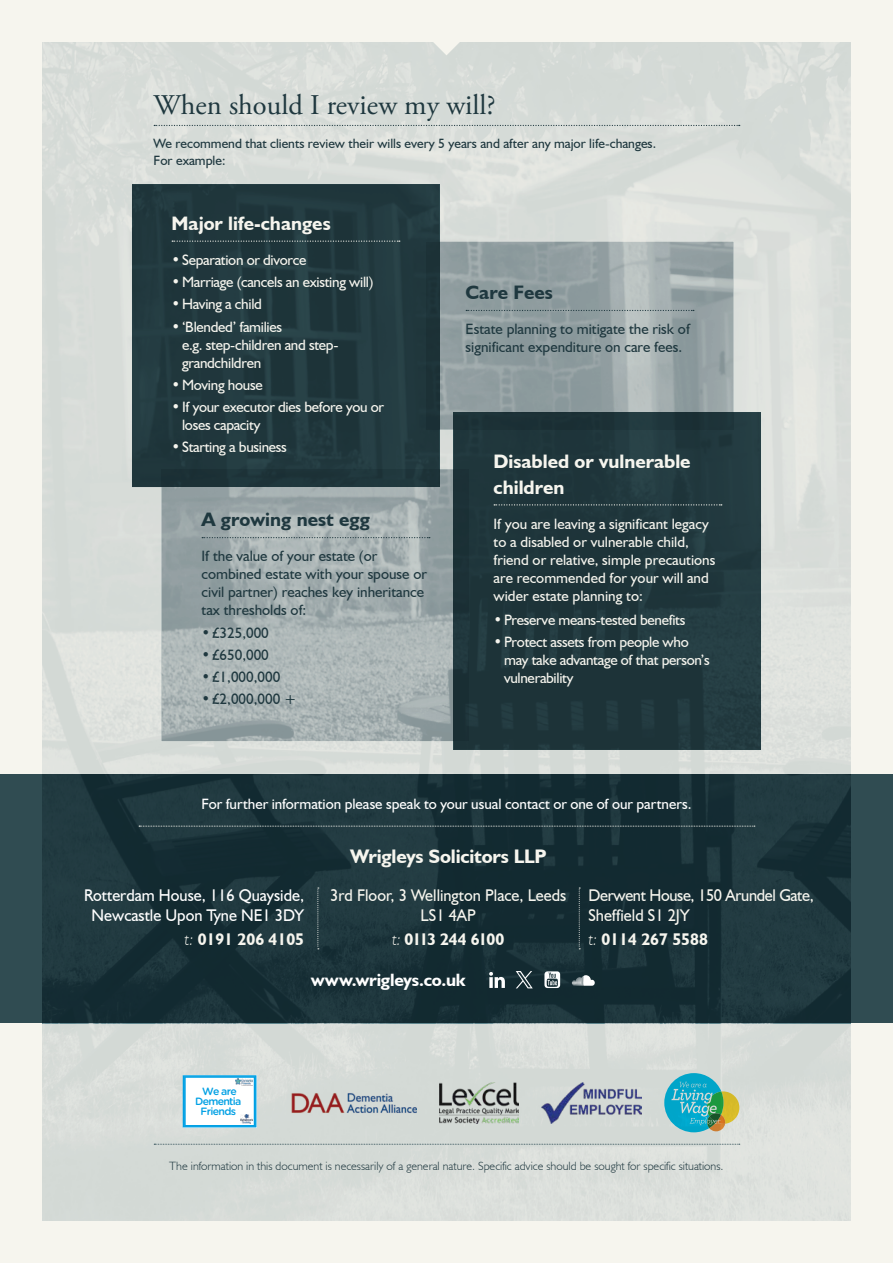
<style>
.page{position:relative;width:893px;height:1263px;background:#f6f5ee}
.page>*{position:absolute;margin:0;border:0;box-sizing:border-box;transform-origin:0 0}
.t1{font:28.5px "Adobe Garamond Pro";color:#1f383f}
.t2{font:700 19.65px "Humanist 521 BT";letter-spacing:-.01em;color:#f6f5ee}
.t3{font:700 19.5px/25.5px "Humanist 521 BT";color:#f6f5ee}
.t4{font:700 19.5px "Humanist 521 BT";color:#1f383f}
.t5{font:700 17.85px "Humanist 521 BT";letter-spacing:-.01em;color:#fff}
.t6{font:16.95px/20.4px "Humanist 521 BT";color:#fff;text-align:center;scale:.96 1}
.t7{font:16.95px/20.4px "Humanist 521 BT";letter-spacing:-.02em;color:#f6f5ee;scale:.96 1}
.t8{font:16.95px/20.4px "Humanist 521 BT";color:#f6f5ee;text-align:center;scale:.96 1}
.t9{font:700 16.95px "Humanist 521 BT";color:#f6f5ee;scale:.96 1}
.t10{font:700 16.95px "Humanist 521 BT";letter-spacing:-.055em;color:#f6f5ee;scale:.96 1}
.t11{font:15px/18px "Humanist 521 BT";letter-spacing:-.02em;color:#f6f5ee}
.t12{font:15px/18px "Humanist 521 BT";color:#1f383f}
.t13{font:15px/18px "Humanist 521 BT";color:#f6f5ee}
.t14{font:15px "Humanist 521 BT";color:#fff}
.t15{font:13.5px/16.5px "Humanist 521 BT";color:#1f383f}
.t16{font:300 12px "Humanist 521 BT";color:#1f383f}
.t17{font:500 10.5px/9.8px "Gotham Rounded";letter-spacing:-.065em;color:#00a0e4;text-align:center}
.s1{font-weight:300;font-style:italic}
</style>
<div class="page">
<img style="left:43px;top:43px;width:807px;height:1177px">
<svg style="left:428px;top:42px;width:37px;height:13px"></svg>
<div style="left:0;top:775px;width:893px;height:248px;background:#325058"></div>
<img style="left:43px;top:775px;width:807px;height:248px">
<svg style="left:154px;top:125px;width:586px;height:1px"></svg>
<svg style="left:154px;top:1144px;width:586px;height:1px"></svg>
<img style="left:132px;top:184px;width:629px;height:566px">
<svg style="left:494px;top:504px;width:228px;height:1px"></svg>
<svg style="left:172px;top:241px;width:228px;height:1px"></svg>
<svg style="left:466px;top:310px;width:228px;height:1px"></svg>
<svg style="left:202px;top:537px;width:228px;height:1px"></svg>
<svg style="left:139px;top:826px;width:616px;height:1px"></svg>
<img style="left:290px;top:1090px;width:127px;height:25px">
<svg style="left:664px;top:1073px;width:75px;height:59px;background:#66b6af"></svg>
<img style="left:439px;top:1082px;width:80px;height:41px">
<img style="left:541px;top:1082px;width:101px;height:41px">
<svg style="left:183px;top:1075px;width:73px;height:52px;background:#d6eef9"></svg>
<img style="left:236px;top:1079px;width:16px;height:6px">
<svg style="left:489px;top:972px;width:16px;height:16px"></svg>
<svg style="left:544px;top:971px;width:16px;height:17px"></svg>
<svg style="left:572px;top:975px;width:23px;height:11px"></svg>
<svg style="left:579px;top:887px;width:1px;height:62px"></svg>
<svg style="left:317px;top:887px;width:2px;height:62px"></svg>
<svg style="left:516px;top:971px;width:17px;height:17px"></svg>
<h1 class="t1" style="left:154px;top:88px;width:344px">When should I review my will?</h1>
<p class="t15" style="left:154px;top:135px;width:504px">We recommend that clients review their wills every 5 years and after any major life-changes.<br>For example:</p>
<h3 class="t3" style="left:172px;top:210px;width:161px">Major life-changes</h3>
<p class="t11" style="left:172px;top:250px;width:136px">•Separation or divorce</p>
<p class="t11" style="left:172px;top:273px;width:203px">•Marriage (cancels an existing will)</p>
<p class="t11" style="left:172px;top:295px;width:92px">•Having a child</p>
<p class="t11" style="left:182px;top:317px;width:158px;text-indent:-10px">•‘Blended’ families<br>e.g. step-children and step&shy;grandchildren</p>
<p class="t11" style="left:172px;top:375px;width:93px">•Moving house</p>
<p class="t11" style="left:182px;top:398px;width:204px;text-indent:-10px">•If your executor dies before you or loses capacity</p>
<p class="t11" style="left:172px;top:438px;width:117px">•Starting a business</p>
<h3 class="t4" style="left:202px;top:508px;width:170px">A growing nest egg</h3>
<p class="t12" style="left:202px;top:547px;width:227px">If the value of your estate (or combined estate with your spouse or civil partner) reaches key inheritance tax thresholds of:</p>
<p class="t12" style="left:202px;top:623px;width:69px">•£325,000</p>
<p class="t12" style="left:202px;top:645px;width:69px">•£650,000</p>
<p class="t12" style="left:202px;top:668px;width:80px">•£1,000,000</p>
<p class="t12" style="left:202px;top:690px;width:96px">•£2,000,000 +</p>
<h3 class="t4" style="left:466px;top:280px;width:89px">Care Fees</h3>
<p class="t12" style="left:466px;top:320px;width:226px">Estate planning to mitigate the risk of significant expenditure on care fees.</p>
<h3 class="t3" style="left:494px;top:448px;width:199px">Disabled or vulnerable children</h3>
<p class="t13" style="left:494px;top:514px;width:223px">If you are leaving a significant legacy to a disabled or vulnerable child, friend or relative, simple precautions are recommended for your will and wider estate planning to:</p>
<p class="t11" style="left:494px;top:610px;width:193px">•Preserve means-tested benefits</p>
<p class="t11" style="left:504px;top:632px;width:207px;text-indent:-10px">•Protect assets from people who may take advantage of that person’s vulnerability</p>
<p class="t14" style="left:201px;top:794px;width:492px">For further information please speak to your usual contact or one of our partners.</p>
<p class="t6" style="left:84px;top:884px;width:230px">Rotterdam House, 116 Quayside,<br>Newcastle Upon Tyne NE1 3DY</p>
<p class="t9" style="left:185px;top:929px;width:126px"><span class="s1">t:</span> 0191 206 4105</p>
<h2 class="t2" style="left:350px;top:844px;width:198px">Wrigleys Solicitors LLP</h2>
<p class="t8" style="left:330px;top:884px;width:247px">3rd Floor, 3 Wellington Place, Leeds<br>LS1 4AP</p>
<p class="t10" style="left:392px;top:929px;width:118px"><span class="s1">t:</span> 0113 244 6100</p>
<p class="t5" style="left:311px;top:969px;width:156px">www.wrigleys.co.uk</p>
<p class="t7" style="left:588px;top:884px;width:236px">Derwent House, 150 Arundel Gate,<br>Sheffield S1 2JY</p>
<p class="t9" style="left:588px;top:929px;width:126px"><span class="s1">t:</span> 0114 267 5588</p>
<p class="t17" style="left:195px;top:1086px;width:48px">We are<br>Dementia<br>Friends</p>
<p class="t16" style="left:169px;top:1159px;width:556px">The information in this document is necessarily of a general nature. Specific advice should be sought for specific situations.</p>
</div>
